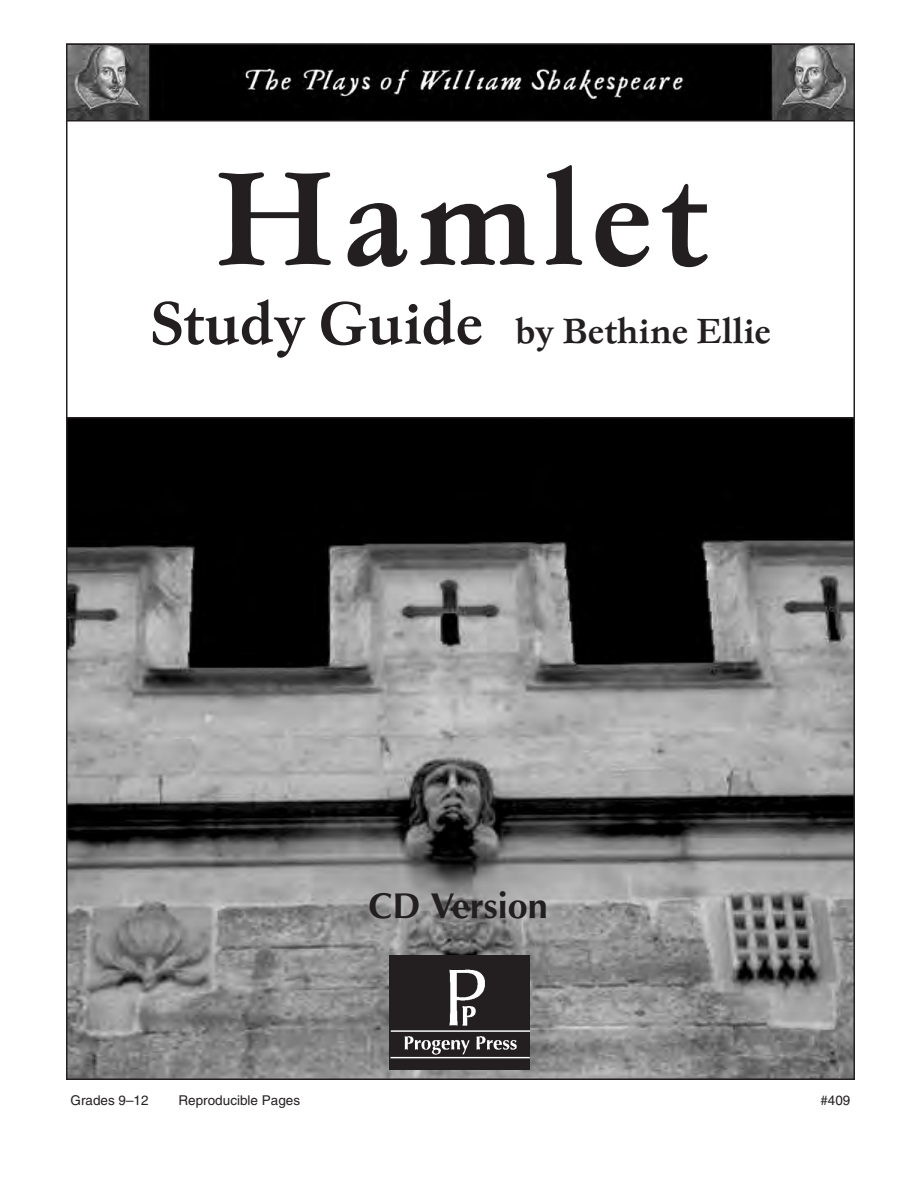
<style>
.page{position:relative;width:918px;height:1188px;background:#fff}
.page>*{position:absolute;margin:0;border:0;box-sizing:border-box;transform-origin:0 0}
.t1{font:500 135px "Garamond No 4 Cyr TCY";letter-spacing:.055em;color:#231f20}
.t2{font:500 36px "Garamond No 4 Cyr TCY";color:#231f20}
.t3{font:700 36px "Optima";color:#231f20}
.t4{font:13.5px "Helvetica";color:#231f20}
.s1{font-size:60px}
</style>
<div class="page">
<img style="left:69px;top:420px;width:783px;height:657px">
<img style="left:389px;top:955px;width:141px;height:115px">
<img style="left:69px;top:47px;width:783px;height:72px">
<div style="left:66px;top:44px;width:789px;height:78px;border:2px solid #231f20"></div>
<h1 class="t1" style="left:214px;top:138px;width:495px">Hamlet</h1>
<h2 class="t2" style="left:150px;top:310px;width:623px"><span class="s1">Study Guide</span> by Bethine Ellie</h2>
<h2 class="t3" style="left:369px;top:891px;width:181px">CD Version</h2>
<p class="t4" style="left:70px;top:1095px;width:80px">Grades 9–12</p>
<p class="t4" style="left:179px;top:1095px;width:123px">Reproducible Pages</p>
<p class="t4" style="left:820px;top:1095px;width:32px">#409</p>
</div>
